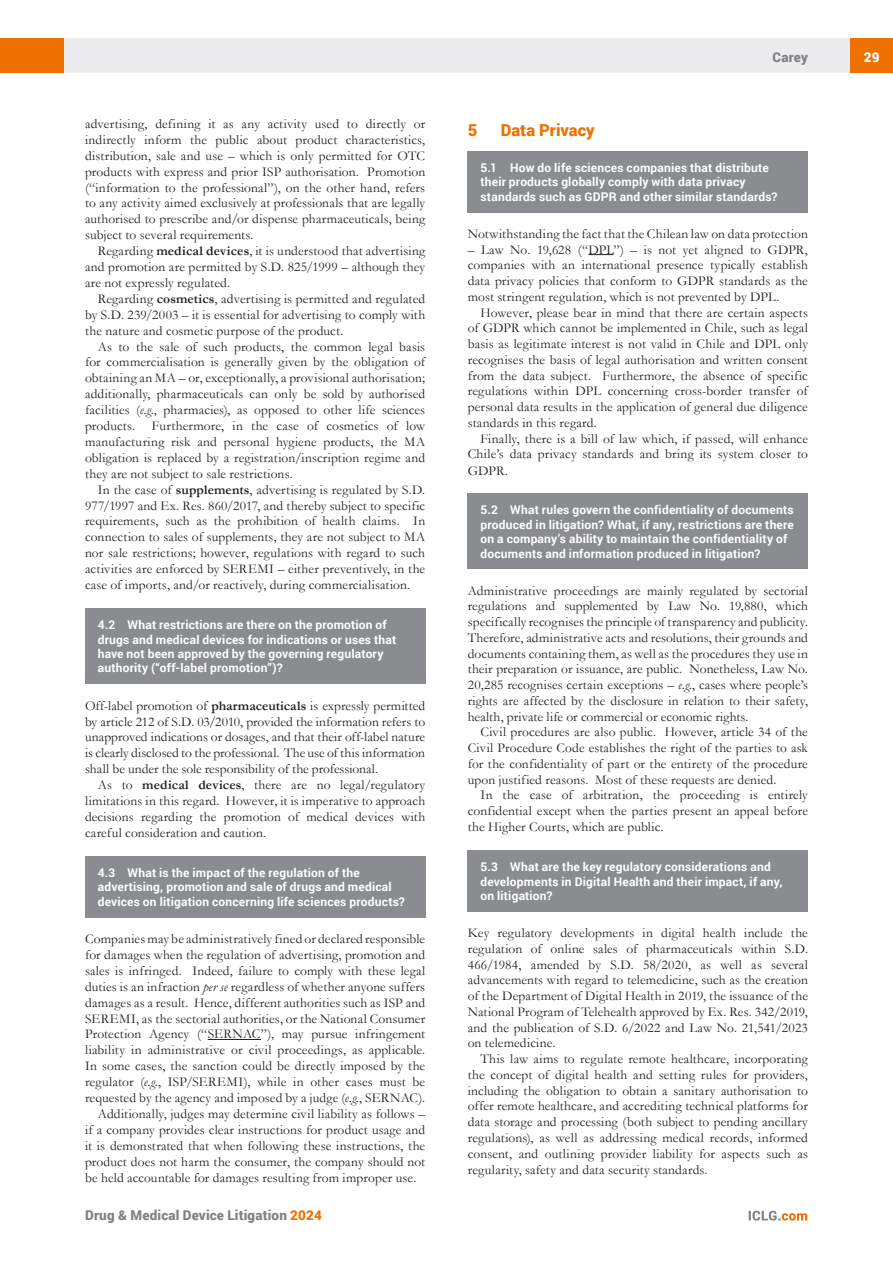
<style>
.page{position:relative;width:893px;height:1263px;background:#fff}
.page>*{position:absolute;margin:0;border:0;box-sizing:border-box;transform-origin:0 0}
.MS_Heading{font:900 16.5px "Roboto";color:#ef7100}
.MS_Body_Text_-_Second_Paragraph{font:13.5px/15.9px "Garamond";letter-spacing:.01em;color:#231f20;text-align:justify}
.MS_Body_Text_-_First_Paragraph{font:13.5px/15.9px "Garamond";letter-spacing:.01em;color:#231f20;text-align:justify}
.t1{font:900 13.5px "Roboto";letter-spacing:.01em;color:#808285}
.t2{font:900 13.5px "Roboto";color:#fff}
.MS_-_Question{font:700 12px/14.4px "Roboto";letter-spacing:.015em;color:#fff}
.MS_-_Question_following_section{font:700 12px/14.4px "Roboto";letter-spacing:.015em;color:#fff}
.s1{font-weight:700}
.s2{font-style:italic}
.s3{color:#ef7100}
</style>
<div class="page">
<div style="left:64px;top:38px;width:786px;height:34px;background:#ececee"></div>
<div style="left:850px;top:38px;width:43px;height:34px;background:#ef7100"></div>
<div style="left:0;top:38px;width:64px;height:34px;background:#ef7100"></div>
<svg style="left:749px;top:1211px;width:58px;height:9px"></svg>
<div style="left:468px;top:151px;width:340px;height:61px;background:#8a8c8f"></div>
<svg style="left:588px;top:254px;width:25px;height:1px"></svg>
<div style="left:468px;top:494px;width:340px;height:75px;background:#8a8c8f"></div>
<div style="left:468px;top:850px;width:340px;height:62px;background:#8a8c8f"></div>
<div style="left:85px;top:608px;width:340px;height:76px;background:#8a8c8f"></div>
<div style="left:85px;top:856px;width:340px;height:61px;background:#8a8c8f"></div>
<hr style="left:208px;top:1039px;width:53px;height:1px;background:#231f20">
<p class="MS_Body_Text_-_First_Paragraph" style="left:85px;top:115px;width:342px">advertising, defining it as any activity used to directly or indirectly inform the public about product characteristics, distribution, sale and use – which is only permitted for OTC products with express and prior ISP authorisation. Promotion (“information to the professional”), on the other hand, refers to any activity aimed exclusively at professionals that are legally authorised to prescribe and/or dispense pharmaceuticals, being subject to several requirements.</p>
<p class="MS_Body_Text_-_Second_Paragraph" style="left:85px;top:243px;width:342px;text-indent:13px">Regarding <span class="s1">medical devices</span>, it is understood that advertising and promotion are permitted by S.D. 825/1999 – although they are not expressly regulated.</p>
<p class="MS_Body_Text_-_Second_Paragraph" style="left:85px;top:290px;width:342px;text-indent:13px">Regarding <span class="s1">cosmetics</span>, advertising is permitted and regulated by S.D. 239/2003 – it is essential for advertising to comply with the nature and cosmetic purpose of the product.</p>
<p class="MS_Body_Text_-_Second_Paragraph" style="left:85px;top:338px;width:342px;text-indent:13px">As to the sale of such products, the common legal basis for commercialisation is generally given by the obligation of obtaining an MA – or, exceptionally, a provisional authorisation; additionally, pharmaceuticals can only be sold by authorised facilities (<span class="s2">e.g.</span>, pharmacies), as opposed to other life sciences products. Furthermore, in the case of cosmetics of low manufacturing risk and personal hygiene products, the MA obligation is replaced by a registration/inscription regime and they are not subject to sale restrictions.</p>
<p class="MS_Body_Text_-_Second_Paragraph" style="left:85px;top:481px;width:342px;text-indent:13px">In the case of <span class="s1">supplements</span>, advertising is regulated by S.D.<br>977/1997 and Ex. Res. 860/2017, and thereby subject to specific requirements, such as the prohibition of health claims. In connection to sales of supplements, they are not subject to MA nor sale restrictions; however, regulations with regard to such activities are enforced by SEREMI – either preventively, in the case of imports, and/or reactively, during commercialisation.</p>
<p class="MS_-_Question" style="left:98px;top:617px;width:300px">4.2 What restrictions are there on the promotion of drugs and medical devices for indications or uses that have not been approved by the governing regulatory authority (“off-label promotion”)?</p>
<p class="MS_Body_Text_-_First_Paragraph" style="left:85px;top:697px;width:342px">Off-label promotion of <span class="s1">pharmaceuticals</span> is expressly permitted by article 212 of S.D. 03/2010, provided the information refers to unapproved indications or dosages, and that their off-label nature is clearly disclosed to the professional. The use of this information shall be under the sole responsibility of the professional.</p>
<p class="MS_Body_Text_-_Second_Paragraph" style="left:85px;top:776px;width:342px;text-indent:13px">As to <span class="s1">medical devices</span>, there are no legal/regulatory limitations in this regard. However, it is imperative to approach decisions regarding the promotion of medical devices with careful consideration and caution.</p>
<p class="MS_-_Question" style="left:98px;top:865px;width:308px">4.3 What is the impact of the regulation of the advertising, promotion and sale of drugs and medical devices on litigation concerning life sciences products?</p>
<p class="MS_Body_Text_-_First_Paragraph" style="left:85px;top:930px;width:342px">Companies may be administratively fined or declared responsible for damages when the regulation of advertising, promotion and sales is infringed. Indeed, failure to comply with these legal duties is an infraction <span class="s2">per se</span> regardless of whether anyone suffers damages as a result. Hence, different authorities such as ISP and SEREMI, as the sectorial authorities, or the National Consumer Protection Agency (“SERNAC”), may pursue infringement liability in administrative or civil proceedings, as applicable.<br>In some cases, the sanction could be directly imposed by the regulator (<span class="s2">e.g.</span>, ISP/SEREMI), while in other cases must be requested by the agency and imposed by a judge (<span class="s2">e.g.</span>, SERNAC).</p>
<p class="MS_Body_Text_-_Second_Paragraph" style="left:85px;top:1105px;width:342px;text-indent:13px">Additionally, judges may determine civil liability as follows – if a company provides clear instructions for product usage and it is demonstrated that when following these instructions, the product does not harm the consumer, the company should not be held accountable for damages resulting from improper use.</p>
<p class="t1" style="left:85px;top:1206px;width:238px">Drug &amp; Medical Device Litigation <span class="s3">2024</span></p>
<p class="t1" style="left:773px;top:48px;width:37px">Carey</p>
<p class="t2" style="left:864px;top:48px;width:17px">29</p>
<p class="MS_Heading" style="left:468px;top:119px;width:11px">5</p>
<p class="MS_Heading" style="left:501px;top:119px;width:95px">Data Privacy</p>
<p class="MS_-_Question_following_section" style="left:480px;top:160px;width:299px">5.1 How do life sciences companies that distribute their products globally comply with data privacy standards such as GDPR and other similar standards?</p>
<p class="MS_Body_Text_-_First_Paragraph" style="left:468px;top:225px;width:342px">Notwithstanding the fact that the Chilean law on data protection</p>
<p class="MS_Body_Text_-_First_Paragraph" style="left:468px;top:241px;width:342px">– Law No. 19,628 (“DPL”) – is not yet aligned to GDPR, companies with an international presence typically establish data privacy policies that conform to GDPR standards as the most stringent regulation, which is not prevented by DPL.</p>
<p class="MS_Body_Text_-_Second_Paragraph" style="left:468px;top:304px;width:342px;text-indent:13px">However, please bear in mind that there are certain aspects of GDPR which cannot be implemented in Chile, such as legal basis as legitimate interest is not valid in Chile and DPL only recognises the basis of legal authorisation and written consent from the data subject. Furthermore, the absence of specific regulations within DPL concerning cross-border transfer of personal data results in the application of general due diligence standards in this regard.</p>
<p class="MS_Body_Text_-_Second_Paragraph" style="left:468px;top:430px;width:342px;text-indent:13px">Finally, there is a bill of law which, if passed, will enhance Chile’s data privacy standards and bring its system closer to GDPR.</p>
<p class="MS_-_Question" style="left:480px;top:502px;width:315px">5.2 What rules govern the confidentiality of documents produced in litigation? What, if any, restrictions are there on a company’s ability to maintain the confidentiality of documents and information produced in litigation?</p>
<p class="MS_Body_Text_-_First_Paragraph" style="left:468px;top:582px;width:342px">Administrative proceedings are mainly regulated by sectorial regulations and supplemented by Law No. 19,880, which specifically recognises the principle of transparency and publicity.<br>Therefore, administrative acts and resolutions, their grounds and documents containing them, as well as the procedures they use in their preparation or issuance, are public. Nonetheless, Law No.<br>20,285 recognises certain exceptions – <span class="s2">e.g.</span>, cases where people’s rights are affected by the disclosure in relation to their safety, health, private life or commercial or economic rights.</p>
<p class="MS_Body_Text_-_Second_Paragraph" style="left:468px;top:724px;width:342px;text-indent:13px">Civil procedures are also public. However, article 34 of the Civil Procedure Code establishes the right of the parties to ask for the confidentiality of part or the entirety of the procedure upon justified reasons. Most of these requests are denied.</p>
<p class="MS_Body_Text_-_Second_Paragraph" style="left:468px;top:787px;width:342px;text-indent:13px">In the case of arbitration, the proceeding is entirely confidential except when the parties present an appeal before the Higher Courts, which are public.</p>
<p class="MS_-_Question" style="left:480px;top:859px;width:304px">5.3 What are the key regulatory considerations and developments in Digital Health and their impact, if any, on litigation?</p>
<p class="MS_Body_Text_-_First_Paragraph" style="left:468px;top:925px;width:342px">Key regulatory developments in digital health include the regulation of online sales of pharmaceuticals within S.D.<br>466/1984, amended by S.D. 58/2020, as well as several advancements with regard to telemedicine, such as the creation of the Department of Digital Health in 2019, the issuance of the National Program of Telehealth approved by Ex. Res. 342/2019, and the publication of S.D. 6/2022 and Law No. 21,541/2023 on telemedicine.</p>
<p class="MS_Body_Text_-_Second_Paragraph" style="left:468px;top:1051px;width:342px;text-indent:13px">This law aims to regulate remote healthcare, incorporating the concept of digital health and setting rules for providers, including the obligation to obtain a sanitary authorisation to offer remote healthcare, and accrediting technical platforms for data storage and processing (both subject to pending ancillary regulations), as well as addressing medical records, informed consent, and outlining provider liability for aspects such as regularity, safety and data security standards.</p>
</div>
